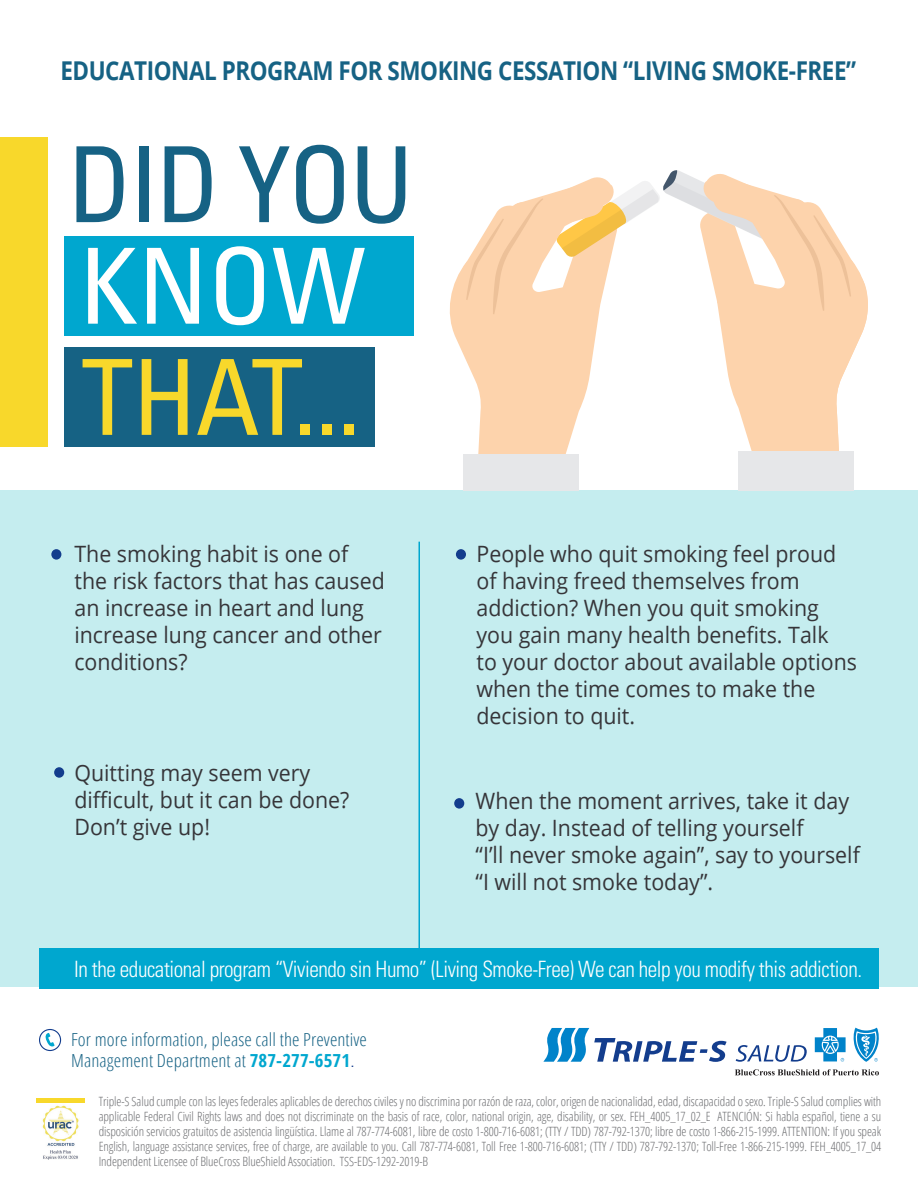
<style>
.page{position:relative;width:918px;height:1188px;background:#fff}
.page>*{position:absolute;margin:0;border:0;box-sizing:border-box;transform-origin:0 0}
.t1{font:condensed 105px "Univers";color:#f8d82b}
.t2{font:condensed 105px "Univers";letter-spacing:-.025em;color:#166284}
.t3{font:condensed 105px "Univers";color:#fff}
.t4{font:700 25.95px "Open Sans";letter-spacing:-.02em;color:#166284;scale:.87 1}
.t5{font:22.5px/27px "Open Sans";color:#363539;scale:.95 1}
.t6{font:300 condensed 22.5px "Univers";letter-spacing:-.02em;color:#fff;scale:.95 1}
.t7{font:300 condensed 18px/21.6px "Open Sans";letter-spacing:.005em;color:#166284;scale:1.05 1}
.t8{font:300 condensed 12.75px/15px "Open Sans";letter-spacing:-.005em;color:#6c6d70;text-align:justify}
.s1{font-weight:700;color:#00a7cf}
.s2{font-family:"Univers";color:#133d8d}
</style>
<div class="page">
<div style="left:0;top:138px;width:48px;height:309px;background:#f8d82b"></div>
<div style="left:64px;top:348px;width:311px;height:99px;background:#166284"></div>
<div style="left:0;top:490px;width:918px;height:497px;background:#c5edef"></div>
<hr style="left:419px;top:542px;width:1px;height:441px;background:#00a7cf">
<div style="left:64px;top:236px;width:350px;height:100px;background:#00a7cf"></div>
<div style="left:51px;top:549px;width:10px;height:11px;background:#133d8d;border-radius:50%"></div>
<div style="left:54px;top:767px;width:10px;height:11px;background:#133d8d;border-radius:50%"></div>
<div style="left:456px;top:549px;width:10px;height:11px;background:#133d8d;border-radius:50%"></div>
<div style="left:454px;top:798px;width:10px;height:11px;background:#133d8d;border-radius:50%"></div>
<div style="left:738px;top:451px;width:116px;height:39px;background:#e6e7e9"></div>
<svg style="left:449px;top:272px;width:11px;height:75px"></svg>
<svg style="left:460px;top:170px;width:408px;height:284px"></svg>
<div style="left:463px;top:454px;width:116px;height:36px;background:#e6e7e9"></div>
<div style="left:40px;top:948px;width:839px;height:40px;background:#00a7cf"></div>
<div style="left:39px;top:1029px;width:22px;height:22px;border:1px solid #133d8d;border-radius:50%"></div>
<svg style="left:45px;top:1033px;width:10px;height:14px"></svg>
<svg style="left:736px;top:1045px;width:71px;height:17px"></svg>
<svg style="left:543px;top:1028px;width:184px;height:34px"></svg>
<svg style="left:815px;top:1028px;width:31px;height:34px"></svg>
<svg style="left:853px;top:1028px;width:26px;height:34px"></svg>
<svg style="left:735px;top:1069px;width:144px;height:6px"></svg>
<img style="left:36px;top:1102px;width:49px;height:58px">
<hr style="left:36px;top:1098px;width:49px;height:4px;background:#f8d82b">
<h1 class="t4" style="left:60px;top:53px;width:916px">EDUCATIONAL PROGRAM FOR SMOKING CESSATION “LIVING SMOKE-FREE”</h1>
<p class="t2" style="left:68px;top:118px;width:347px">DID YOU</p>
<p class="t3" style="left:80px;top:220px;width:287px">KNOW</p>
<p class="t1" style="left:81px;top:331px;width:281px">THAT...</p>
<p class="t5" style="left:74px;top:539px;width:328px">The smoking habit is one of the risk factors that has caused an increase in heart and lung increase lung cancer and other conditions?</p>
<p class="t5" style="left:74px;top:758px;width:291px">Quitting may seem very difficult, but it can be done?<br>Don’t give up!</p>
<p class="t5" style="left:476px;top:539px;width:402px">People who quit smoking feel proud of having freed themselves from addiction? When you quit smoking you gain many health benefits. Talk<br>to your doctor about available options when the time comes to make the decision to quit.</p>
<p class="t5" style="left:476px;top:787px;width:406px">When the moment arrives, take it day by day. Instead of telling yourself<br>“I’ll never smoke again”, say to yourself “I will not smoke today”.</p>
<p class="t6" style="left:74px;top:956px;width:831px">In the educational program “Viviendo sin Humo” (Living Smoke-Free) We can help you modify this addiction.</p>
<p class="t7" style="left:71px;top:1028px;width:283px">For more information, please call the Preventive<br>Management Department at <span class="s1">787-277-6571</span><span class="s2">.</span></p>
<p class="t8" style="left:99px;top:1094px;width:784px">Triple-S Salud cumple con las leyes federales aplicables de derechos civiles y no discrimina por razón de raza, color, origen de nacionalidad, edad, discapacidad o sexo. Triple-S Salud complies with applicable Federal Civil Rights laws and does not discriminate on the basis of race, color, national origin, age, disability, or sex. FEH_4005_17_02_E ATENCIÓN: Si habla español, tiene a su disposición servicios gratuitos de asistencia lingüística. Llame al 787-774-6081, libre de costo 1-800-716-6081; (TTY / TDD) 787-792-1370; libre de costo 1-866-215-1999. ATTENTION: If you speak English, language assistance services, free of charge, are available to you. Call 787-774-6081, Toll Free 1-800-716-6081; (TTY / TDD) 787-792-1370; Toll-Free 1-866-215-1999. FEH_4005_17_04<br>Independent Licensee of BlueCross BlueShield Association. TSS-EDS-1292-2019-B</p>
</div>
